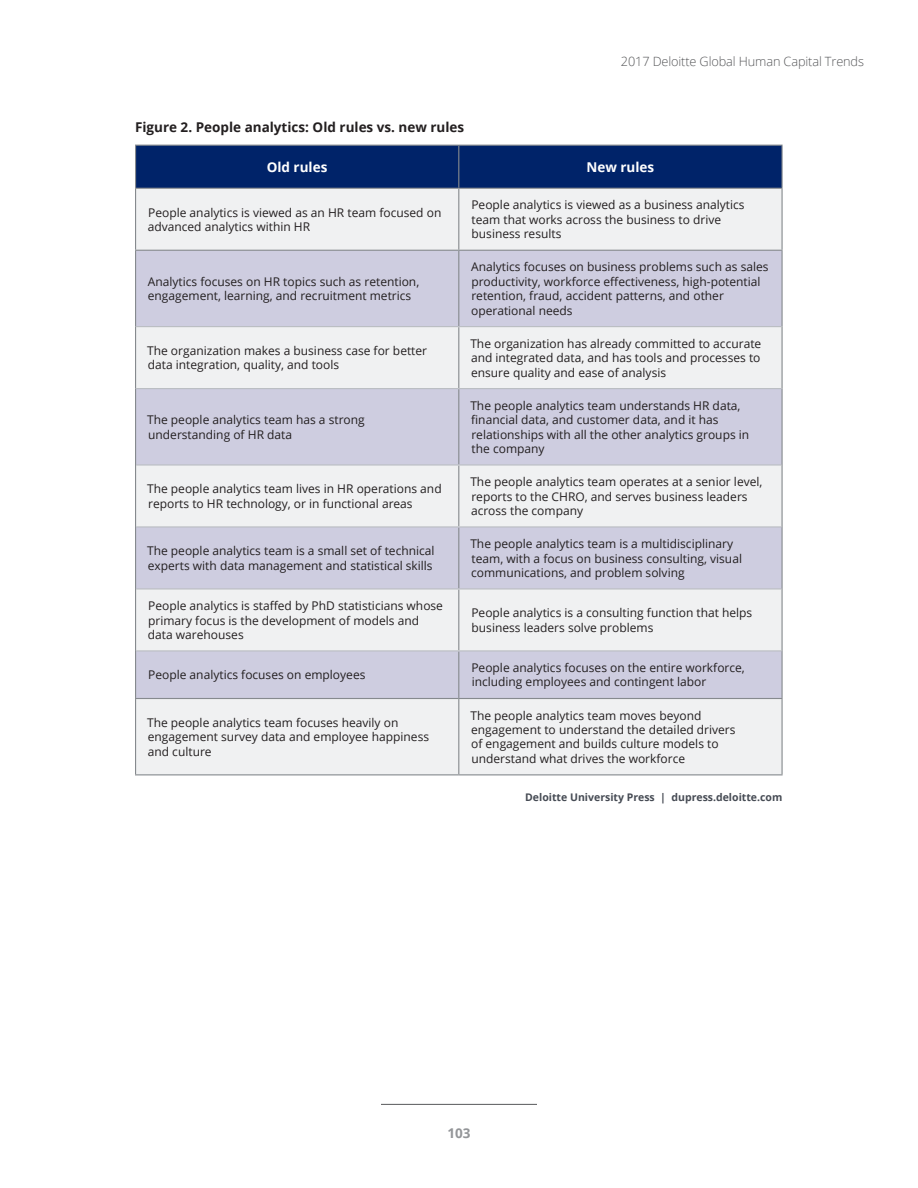
<style>
.page{position:relative;width:918px;height:1188px;background:#fff}
.page>*{position:absolute;margin:0;border:0;box-sizing:border-box;transform-origin:0 0}
.table-title{font:700 13.5px "Open Sans";color:#231f20}
.table-h1{font:700 13.5px "Open Sans";color:#fff}
.t1{font:700 13.5px "Open Sans";color:#939598}
.t2{font:300 12.75px "Open Sans";letter-spacing:-.01em;color:#57585a}
.table-body{font:12px/14.4px "Open Sans";color:#231f20}
.source{font:700 10.5px "Open Sans";color:#464b54}
</style>
<div class="page">
<hr style="left:381px;top:1104px;width:156px;height:1px;background:#57585a">
<div style="left:136px;top:146px;width:646px;height:42px;background:#002369"></div>
<div style="left:136px;top:189px;width:646px;height:585px;background:#f0f1f2"></div>
<svg style="left:136px;top:251px;width:646px;height:447px;fill:#cecde0"></svg>
<hr style="left:135px;top:189px;width:1px;height:61px;background:#868a8e">
<hr style="left:458px;top:189px;width:1px;height:61px;background:#868a8e">
<hr style="left:782px;top:189px;width:1px;height:61px;background:#868a8e">
<hr style="left:135px;top:250px;width:324px;height:1px;background:#868a8e">
<hr style="left:135px;top:251px;width:1px;height:76px;background:#868a8e">
<hr style="left:459px;top:250px;width:324px;height:1px;background:#868a8e">
<hr style="left:458px;top:251px;width:1px;height:75px;background:#868a8e">
<hr style="left:782px;top:251px;width:1px;height:76px;background:#868a8e">
<hr style="left:135px;top:327px;width:1px;height:62px;background:#868a8e">
<hr style="left:458px;top:327px;width:1px;height:61px;background:#868a8e">
<hr style="left:782px;top:327px;width:1px;height:62px;background:#868a8e">
<hr style="left:135px;top:389px;width:1px;height:76px;background:#868a8e">
<hr style="left:458px;top:389px;width:1px;height:75px;background:#868a8e">
<hr style="left:782px;top:389px;width:1px;height:76px;background:#868a8e">
<hr style="left:135px;top:465px;width:1px;height:62px;background:#868a8e">
<hr style="left:458px;top:466px;width:1px;height:60px;background:#868a8e">
<hr style="left:782px;top:465px;width:1px;height:62px;background:#868a8e">
<hr style="left:135px;top:527px;width:1px;height:62px;background:#868a8e">
<hr style="left:458px;top:528px;width:1px;height:60px;background:#868a8e">
<hr style="left:782px;top:527px;width:1px;height:62px;background:#868a8e">
<hr style="left:135px;top:589px;width:1px;height:62px;background:#868a8e">
<hr style="left:458px;top:590px;width:1px;height:60px;background:#868a8e">
<hr style="left:782px;top:589px;width:1px;height:62px;background:#868a8e">
<hr style="left:135px;top:651px;width:1px;height:47px;background:#868a8e">
<hr style="left:458px;top:651px;width:1px;height:47px;background:#868a8e">
<hr style="left:782px;top:651px;width:1px;height:47px;background:#868a8e">
<hr style="left:135px;top:698px;width:324px;height:1px;background:#868a8e">
<hr style="left:135px;top:699px;width:1px;height:75px;background:#868a8e">
<hr style="left:459px;top:698px;width:324px;height:1px;background:#868a8e">
<hr style="left:458px;top:699px;width:1px;height:75px;background:#868a8e">
<hr style="left:782px;top:699px;width:1px;height:75px;background:#868a8e">
<hr style="left:135px;top:774px;width:324px;height:1px;background:#868a8e">
<hr style="left:459px;top:774px;width:324px;height:1px;background:#868a8e">
<hr style="left:136px;top:326px;width:323px;height:1px;background:#babdc2">
<hr style="left:459px;top:326px;width:323px;height:1px;background:#babdc2">
<hr style="left:136px;top:388px;width:323px;height:1px;background:#babdc2">
<hr style="left:459px;top:388px;width:323px;height:1px;background:#babdc2">
<hr style="left:136px;top:464px;width:323px;height:2px;background:#babdc2">
<hr style="left:459px;top:464px;width:323px;height:2px;background:#babdc2">
<hr style="left:136px;top:526px;width:323px;height:2px;background:#babdc2">
<hr style="left:459px;top:526px;width:323px;height:2px;background:#babdc2">
<hr style="left:136px;top:588px;width:323px;height:2px;background:#babdc2">
<hr style="left:459px;top:588px;width:323px;height:2px;background:#babdc2">
<hr style="left:136px;top:650px;width:323px;height:1px;background:#babdc2">
<hr style="left:459px;top:650px;width:323px;height:1px;background:#babdc2">
<hr style="left:135px;top:145px;width:324px;height:1px;background:#868a8e">
<hr style="left:135px;top:146px;width:1px;height:42px;background:#868a8e">
<hr style="left:459px;top:145px;width:324px;height:1px;background:#868a8e">
<hr style="left:458px;top:146px;width:1px;height:42px;background:#868a8e">
<hr style="left:782px;top:146px;width:1px;height:42px;background:#868a8e">
<hr style="left:135px;top:188px;width:324px;height:1px;background:#868a8e">
<hr style="left:459px;top:188px;width:324px;height:1px;background:#868a8e">
<p class="t2" style="left:621px;top:53px;width:245px">2017 Deloitte Global Human Capital Trends</p>
<p class="table-title" style="left:135px;top:117px;width:331px">Figure 2. People analytics: Old rules vs. new rules</p>
<p class="table-h1" style="left:267px;top:157px;width:62px">Old rules</p>
<p class="table-h1" style="left:586px;top:157px;width:69px">New rules</p>
<p class="table-body" style="left:148px;top:205px;width:295px">People analytics is viewed as an HR team focused on advanced analytics within HR</p>
<p class="table-body" style="left:471px;top:198px;width:275px">People analytics is viewed as a business analytics team that works across the business to drive business results</p>
<p class="table-body" style="left:148px;top:274px;width:273px">Analytics focuses on HR topics such as retention, engagement, learning, and recruitment metrics</p>
<p class="table-body" style="left:471px;top:260px;width:299px">Analytics focuses on business problems such as sales productivity, workforce effectiveness, high-potential retention, fraud, accident patterns, and other operational needs</p>
<p class="table-body" style="left:147px;top:343px;width:282px">The organization makes a business case for better data integration, quality, and tools</p>
<p class="table-body" style="left:470px;top:336px;width:292px;text-align:justify">The organization has already committed to accurate and integrated data, and has tools and processes to ensure quality and ease of analysis</p>
<p class="table-body" style="left:147px;top:412px;width:219px">The people analytics team has a strong understanding of HR data</p>
<p class="table-body" style="left:470px;top:398px;width:280px">The people analytics team understands HR data, financial data, and customer data, and it has relationships with all the other analytics groups in the company</p>
<p class="table-body" style="left:147px;top:481px;width:296px">The people analytics team lives in HR operations and reports to HR technology, or in functional areas</p>
<p class="table-body" style="left:470px;top:474px;width:294px">The people analytics team operates at a senior level, reports to the CHRO, and serves business leaders across the company</p>
<p class="table-body" style="left:147px;top:543px;width:289px">The people analytics team is a small set of technical experts with data management and statistical skills</p>
<p class="table-body" style="left:470px;top:536px;width:273px">The people analytics team is a multidisciplinary team, with a focus on business consulting, visual communications, and problem solving</p>
<p class="table-body" style="left:148px;top:598px;width:297px">People analytics is staffed by PhD statisticians whose primary focus is the development of models and data warehouses</p>
<p class="table-body" style="left:471px;top:605px;width:282px">People analytics is a consulting function that helps business leaders solve problems</p>
<p class="table-body" style="left:148px;top:667px;width:219px">People analytics focuses on employees</p>
<p class="table-body" style="left:471px;top:660px;width:275px">People analytics focuses on the entire workforce, including employees and contingent labor</p>
<p class="table-body" style="left:147px;top:715px;width:284px">The people analytics team focuses heavily on engagement survey data and employee happiness and culture</p>
<p class="table-body" style="left:470px;top:708px;width:267px">The people analytics team moves beyond engagement to understand the detailed drivers of engagement and builds culture models to understand what drives the workforce</p>
<p class="source" style="left:525px;top:790px;width:259px">Deloitte University Press | dupress.deloitte.com</p>
<p class="t1" style="left:447px;top:1123px;width:25px">103</p>
</div>
